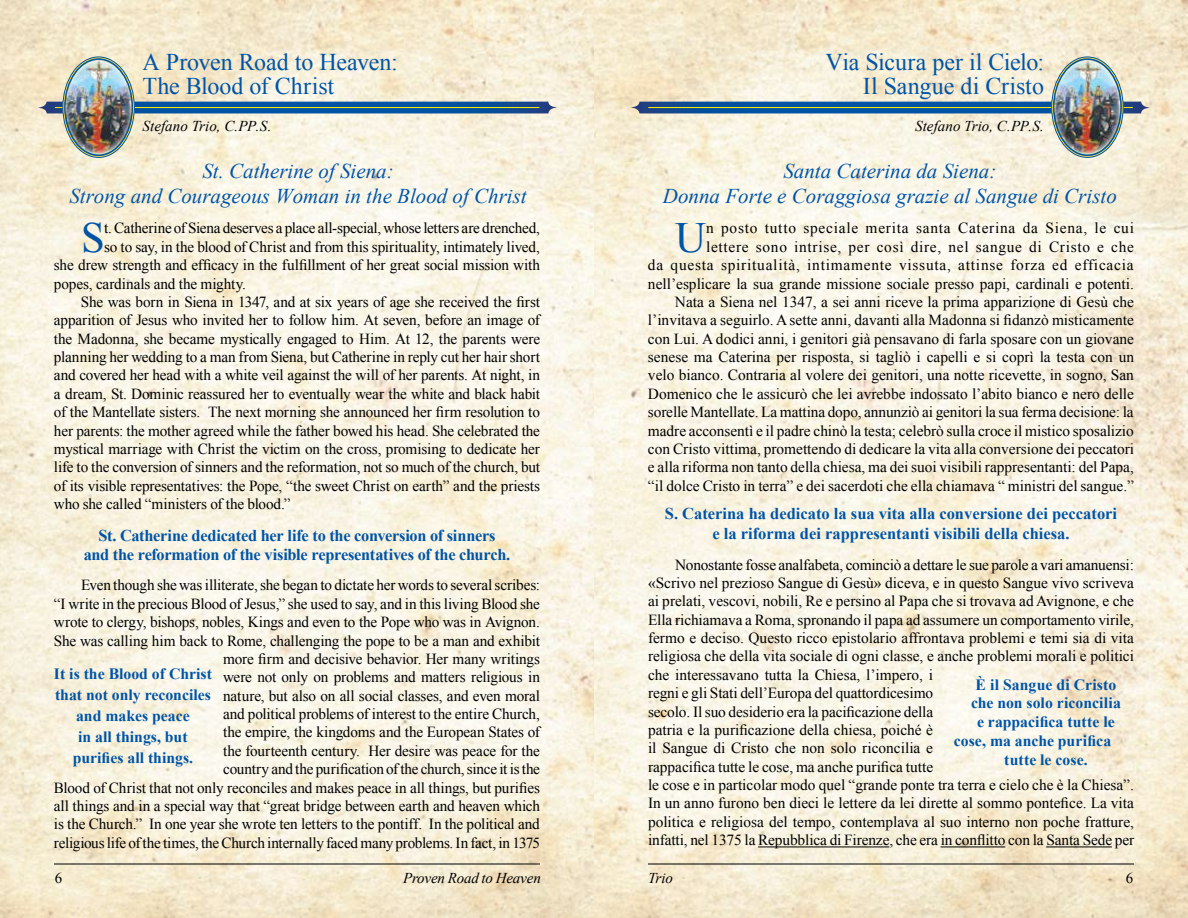
<style>
.page{position:relative;width:1188px;height:918px;background:#fff}
.page>*{position:absolute;margin:0;border:0;box-sizing:border-box;transform-origin:0 0}
.t1{font:43.2px "Times New Roman";color:#0054a6}
.t2{font:24px/24px "Times New Roman";letter-spacing:-.005em;color:#0054a6;text-align:right}
.t3{font:italic 21px/25.2px "Times New Roman";color:#0054a6;text-align:center}
.t4{font:700 16.5px/19.5px "Times New Roman";letter-spacing:-.02em;color:#0054a6;text-align:center}
.t5{font:700 16.5px/19.8px "Times New Roman";color:#0054a6;text-align:center}
.t6{font:700 15.75px/21px "Times New Roman";color:#0054a6;text-align:center}
.t7{font:15.3px/18.3px "Times New Roman";color:#000;text-align:right}
.t8{font:italic 15px "Times New Roman";letter-spacing:-.01em;color:#000}
.t9{font:15px "Times New Roman";color:#000}
</style>
<div class="page">
<img style="left:0;top:0;width:1188px;height:918px">
<svg style="left:629px;top:102px;width:522px;height:11px;background:#0f579f"></svg>
<hr style="left:649px;top:107px;width:484px;height:1px;background:#fff200">
<img style="left:1054px;top:60px;width:67px;height:94px">
<div style="left:1053px;top:60px;width:69px;height:94px;border:1px solid #fff;border-radius:50%"></div>
<div style="left:640px;top:854px;width:502px;height:20px;background:#fff;opacity:.75"></div>
<hr style="left:648px;top:864px;width:486px;height:1px;background:#000">
<hr style="left:758px;top:847px;width:131px;height:1px;background:#000">
<hr style="left:941px;top:847px;width:64px;height:1px;background:#000">
<hr style="left:1046px;top:847px;width:66px;height:1px;background:#000">
<svg style="left:37px;top:102px;width:521px;height:11px;background:#0f579f"></svg>
<hr style="left:55px;top:107px;width:484px;height:1px;background:#fff200">
<img style="left:65px;top:60px;width:67px;height:94px">
<div style="left:64px;top:60px;width:69px;height:94px;border:1px solid #fff;border-radius:50%"></div>
<hr style="left:54px;top:864px;width:486px;height:1px;background:#000">
<h2 class="t2" style="left:142px;top:50px;width:257px;text-align:left">A Proven Road to Heaven:<br>The Blood of Christ</h2>
<p class="t8" style="left:142px;top:116px;width:131px">Stefano Trio, C.PP.S.</p>
<h3 class="t3" style="left:69px;top:158px;width:459px">St. Catherine of Siena:<br>Strong and Courageous Woman in the Blood of Christ</h3>
<h1 class="t1" style="left:81px;top:208px;width:25px">S</h1>
<p class="t7" style="left:104px;top:219px;width:437px">t. Catherine of Siena deserves a place all-special, whose letters are drenched,</p>
<p class="t7" style="left:104px;top:237px;width:437px">so to say, in the blood of Christ and from this spirituality, intimately lived,</p>
<p class="t7" style="left:54px;top:256px;width:488px">she drew strength and efficacy in the fulfillment of her great social mission with</p>
<p class="t7" style="left:54px;top:274px;width:193px">popes, cardinals and the mighty.</p>
<p class="t7" style="left:81px;top:292px;width:461px">She was born in Siena in 1347, and at six years of age she received the first</p>
<p class="t7" style="left:54px;top:311px;width:487px">apparition of Jesus who invited her to follow him. At seven, before an image of</p>
<p class="t7" style="left:54px;top:329px;width:488px">the Madonna, she became mystically engaged to Him. At 12, the parents were</p>
<p class="t7" style="left:54px;top:348px;width:488px">planning her wedding to a man from Siena, but Catherine in reply cut her hair short</p>
<p class="t7" style="left:54px;top:366px;width:488px">and covered her head with a white veil against the will of her parents. At night, in</p>
<p class="t7" style="left:54px;top:384px;width:488px">a dream, St. Dominic reassured her to eventually wear the white and black habit</p>
<p class="t7" style="left:54px;top:403px;width:488px">of the Mantellate sisters. The next morning she announced her firm resolution to</p>
<p class="t7" style="left:54px;top:421px;width:488px">her parents: the mother agreed while the father bowed his head. She celebrated the</p>
<p class="t7" style="left:54px;top:439px;width:487px">mystical marriage with Christ the victim on the cross, promising to dedicate her</p>
<p class="t7" style="left:54px;top:458px;width:488px">life to the conversion of sinners and the reformation, not so much of the church, but</p>
<p class="t7" style="left:54px;top:476px;width:488px">of its visible representatives: the Pope, “the sweet Christ on earth” and the priests</p>
<p class="t7" style="left:54px;top:495px;width:238px">who she called “ministers of the blood.”</p>
<p class="t4" style="left:84px;top:525px;width:428px">St. Catherine dedicated her life to the conversion of sinners and the reformation of the visible representatives of the church.</p>
<p class="t7" style="left:54px;top:576px;width:488px">Even though she was illiterate, she began to dictate her words to several scribes:<br>“I write in the precious Blood of Jesus,” she used to say, and in this living Blood she wrote to clergy, bishops, nobles, Kings and even to the Pope who was in Avignon.<br>She was calling him back to Rome, challenging the pope to be a man and exhibit more firm and decisive behavior. Her many writings<br>were not only on problems and matters religious in<br>nature, but also on all social classes, and even moral<br>and political problems of interest to the entire Church,<br>the empire, the kingdoms and the European States of<br>the fourteenth century. Her desire was peace for the<br>country and the purification of the church, since it is the<br>Blood of Christ that not only reconciles and makes peace in all things, but purifies all things and in a special way that “great bridge between earth and heaven which is the Church.” In one year she wrote ten letters to the pontiff. In the political and religious life of the times, the Church internally faced many problems. In fact, in 1375</p>
<p class="t6" style="left:54px;top:662px;width:159px">It is the Blood of Christ that not only reconciles and makes peace<br>in all things, but purifies all things.</p>
<p class="t9" style="left:55px;top:868px;width:9px">6</p>
<p class="t8" style="left:403px;top:868px;width:139px">Proven Road to Heaven</p>
<h2 class="t2" style="left:826px;top:50px;width:220px">Via Sicura per il Cielo:<br>Il Sangue di Cristo</h2>
<p class="t8" style="left:915px;top:116px;width:131px">Stefano Trio, C.PP.S.</p>
<h3 class="t3" style="left:663px;top:158px;width:455px">Santa Caterina da Siena:<br>Donna Forte e Coraggiosa grazie al Sangue di Cristo</h3>
<p class="t7" style="left:648px;top:219px;width:488px">n posto tutto speciale merita santa Caterina da Siena, le cui<br>lettere sono intrise, per così dire, nel sangue di Cristo e che<br>da questa spiritualità, intimamente vissuta, attinse forza ed efficacia nell’esplicare la sua grande missione sociale presso papi, cardinali e potenti.<br>Nata a Siena nel 1347, a sei anni riceve la prima apparizione di Gesù che l’invitava a seguirlo. A sette anni, davanti alla Madonna si fidanzò misticamente con Lui. A dodici anni, i genitori già pensavano di farla sposare con un giovane senese ma Caterina per risposta, si tagliò i capelli e si coprì la testa con un velo bianco. Contraria al volere dei genitori, una notte ricevette, in sogno, San Domenico che le assicurò che lei avrebbe indossato l’abito bianco e nero delle sorelle Mantellate. La mattina dopo, annunziò ai genitori la sua ferma decisione: la madre acconsentì e il padre chinò la testa; celebrò sulla croce il mistico sposalizio con Cristo vittima, promettendo di dedicare la vita alla conversione dei peccatori e alla riforma non tanto della chiesa, ma dei suoi visibili rappresentanti: del Papa, “il dolce Cristo in terra” e dei sacerdoti che ella chiamava “ ministri del sangue.”</p>
<p class="t5" style="left:665px;top:504px;width:454px">S. Caterina ha dedicato la sua vita alla conversione dei peccatori e la riforma dei rappresentanti visibili della chiesa.</p>
<p class="t7" style="left:648px;top:555px;width:488px;text-align:left;text-indent:27px">Nonostante fosse analfabeta, cominciò a dettare le sue parole a vari amanuensi: «Scrivo nel prezioso Sangue di Gesù» diceva, e in questo Sangue vivo scriveva ai prelati, vescovi, nobili, Re e persino al Papa che si trovava ad Avignone, e che Ella richiamava a Roma, spronando il papa ad assumere un comportamento virile, fermo e deciso. Questo ricco epistolario affrontava problemi e temi sia di vita religiosa che della vita sociale di ogni classe, e anche problemi morali e politici che interessavano tutta la Chiesa, l’impero, i<br>regni e gli Stati dell’Europa del quattordicesimo<br>secolo. Il suo desiderio era la pacificazione della<br>patria e la purificazione della chiesa, poiché è<br>il Sangue di Cristo che non solo riconcilia e<br>rappacifica tutte le cose, ma anche purifica tutte<br>le cose e in particolar modo quel “grande ponte tra terra e cielo che è la Chiesa”.<br>In un anno furono ben dieci le lettere da lei dirette al sommo pontefice. La vita politica e religiosa del tempo, contemplava al suo interno non poche fratture, infatti, nel 1375 la Repubblica di Firenze, che era in conflitto con la Santa Sede per</p>
<h1 class="t1" style="left:675px;top:208px;width:33px">U</h1>
<p class="t6" style="left:976px;top:674px;width:142px">È il Sangue di Cristo</p>
<p class="t6" style="left:971px;top:692px;width:151px">che non solo riconcilia</p>
<p class="t6" style="left:977px;top:711px;width:139px">e rappacifica tutte le</p>
<p class="t6" style="left:954px;top:730px;width:159px">cose, ma anche purifica</p>
<p class="t6" style="left:1004px;top:749px;width:85px">tutte le cose.</p>
<p class="t8" style="left:648px;top:868px;width:27px">Trio</p>
<p class="t9" style="left:1126px;top:868px;width:9px">6</p>
</div>
